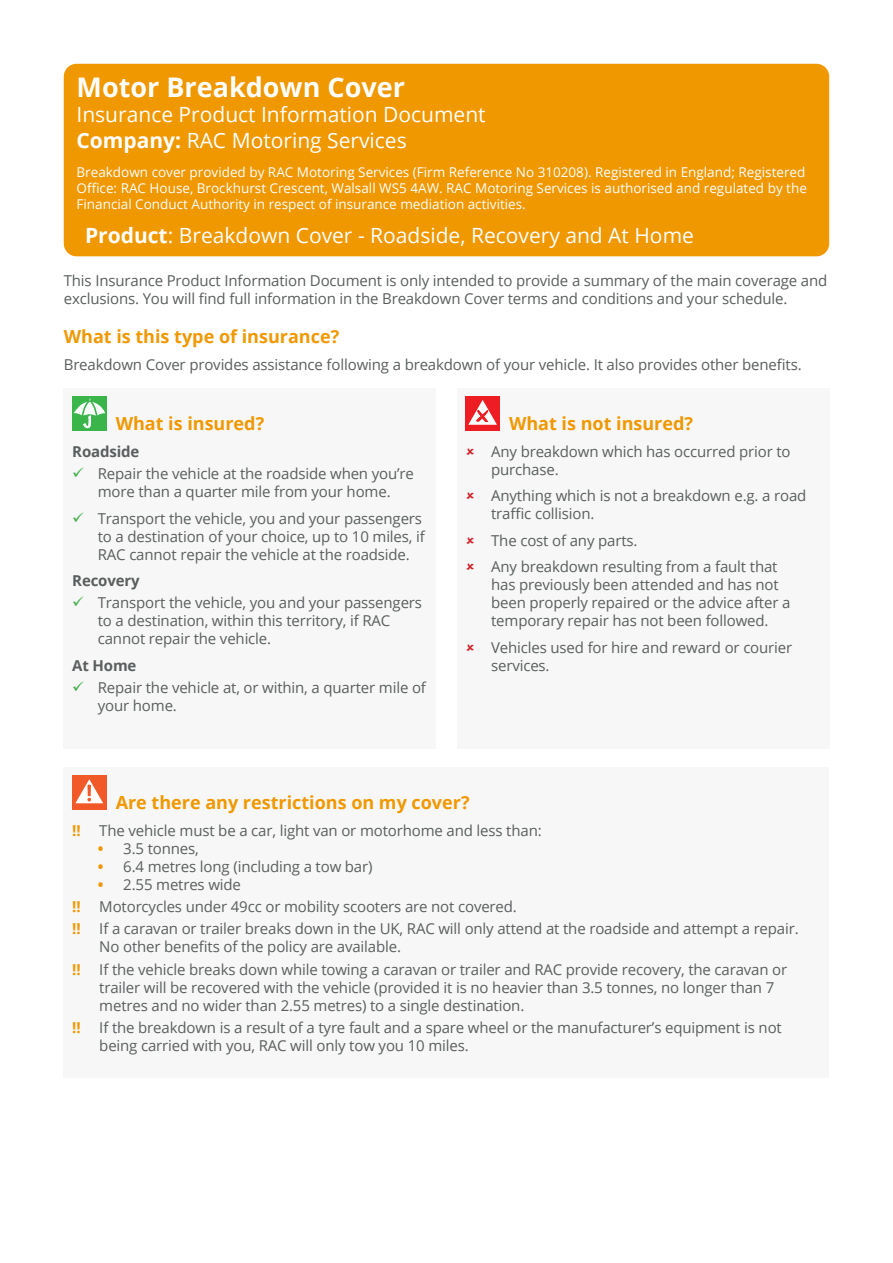
<style>
.page{position:relative;width:893px;height:1263px;background:#fff}
.page>*{position:absolute;margin:0;border:0;box-sizing:border-box;transform-origin:0 0}
.t1{font:700 27px "Open Sans";color:#fff}
.t2{font:21px "Open Sans";color:#fff}
.t3{font:700 18px "Open Sans";color:#f09800}
.t4{font:15px/18px "Open Sans";letter-spacing:-.01em;color:#5a5e5e}
.t5{font:700 15px "Open Sans";letter-spacing:-.01em;color:#5a5e5e}
.t6{font:13.5px/16.2px "Open Sans";color:#fff;text-align:justify}
.s1{font-weight:700}
.s2{font-weight:700;color:#f09800}
</style>
<div class="page">
<div style="left:64px;top:64px;width:765px;height:192px;background:#f09800;border-radius:13px"></div>
<div style="left:64px;top:388px;width:372px;height:360px;background:#f7f7f7"></div>
<div style="left:72px;top:396px;width:34px;height:34px;background:#3ab54a"></div>
<svg style="left:74px;top:398px;width:31px;height:30px"></svg>
<div style="left:457px;top:388px;width:372px;height:360px;background:#f7f7f7"></div>
<div style="left:466px;top:396px;width:34px;height:34px;background:#ee1d23"></div>
<svg style="left:468px;top:400px;width:29px;height:25px"></svg>
<div style="left:64px;top:767px;width:765px;height:310px;background:#f7f7f7"></div>
<div style="left:72px;top:775px;width:34px;height:34px;background:#f15929"></div>
<svg style="left:75px;top:779px;width:28px;height:24px"></svg>
<p class="t1" style="left:77px;top:68px;width:330px">Motor Breakdown Cover</p>
<p class="t2" style="left:77px;top:100px;width:411px">Insurance Product Information Document</p>
<p class="t2" style="left:77px;top:126px;width:332px"><span class="s1">Company:</span> RAC Motoring Services</p>
<p class="t6" style="left:77px;top:163px;width:732px">Breakdown cover provided by RAC Motoring Services (Firm Reference No 310208). Registered in England; Registered Office: RAC House, Brockhurst Crescent, Walsall WS5 4AW. RAC Motoring Services is authorised and regulated by the Financial Conduct Authority in respect of insurance mediation activities.</p>
<p class="t2" style="left:85px;top:221px;width:610px"><span class="s1">Product</span>: Breakdown Cover - Roadside, Recovery and At Home</p>
<p class="t4" style="left:64px;top:271px;width:765px">This Insurance Product Information Document is only intended to provide a summary of the main coverage and exclusions. You will find full information in the Breakdown Cover terms and conditions and your schedule.</p>
<p class="t3" style="left:64px;top:324px;width:277px">What is this type of insurance?</p>
<p class="t4" style="left:64px;top:355px;width:739px">Breakdown Cover provides assistance following a breakdown of your vehicle. It also provides other benefits.</p>
<p class="t3" style="left:116px;top:411px;width:150px">What is insured?</p>
<p class="t5" style="left:72px;top:441px;width:69px">Roadside</p>
<p class="t4" style="left:98px;top:464px;width:318px">Repair the vehicle at the roadside when you’re more than a quarter mile from your home.</p>
<p class="t4" style="left:98px;top:509px;width:329px">Transport the vehicle, you and your passengers to a destination of your choice, up to 10 miles, if<br>RAC cannot repair the vehicle at the roadside.</p>
<p class="t5" style="left:72px;top:570px;width:69px">Recovery</p>
<p class="t4" style="left:98px;top:593px;width:326px">Transport the vehicle, you and your passengers to a destination, within this territory, if RAC cannot repair the vehicle.</p>
<p class="t5" style="left:72px;top:655px;width:66px">At Home</p>
<p class="t4" style="left:98px;top:678px;width:330px">Repair the vehicle at, or within, a quarter mile of your home.</p>
<p class="t3" style="left:509px;top:411px;width:186px">What is not insured?</p>
<p class="t4" style="left:491px;top:442px;width:301px">Any breakdown which has occurred prior to purchase.</p>
<p class="t4" style="left:491px;top:486px;width:317px">Anything which is not a breakdown e.g. a road traffic collision.</p>
<p class="t4" style="left:491px;top:531px;width:148px">The cost of any parts.</p>
<p class="t4" style="left:491px;top:557px;width:301px">Any breakdown resulting from a fault that has previously been attended and has not been properly repaired or the advice after a temporary repair has not been followed.</p>
<p class="t4" style="left:491px;top:638px;width:303px">Vehicles used for hire and reward or courier services.</p>
<p class="t3" style="left:116px;top:790px;width:355px">Are there any restrictions on my cover?</p>
<p class="t4" style="left:72px;top:821px;width:471px"><span class="s2">!!</span> The vehicle must be a car, light van or motorhome and less than:</p>
<p class="t4" style="left:98px;top:839px;width:103px"><span class="s2">•</span> 3.5 tonnes,</p>
<p class="t4" style="left:98px;top:857px;width:276px"><span class="s2">•</span> 6.4 metres long (including a tow bar)</p>
<p class="t4" style="left:98px;top:875px;width:145px"><span class="s2">•</span> 2.55 metres wide</p>
<p class="t4" style="left:72px;top:897px;width:446px"><span class="s2">!!</span> Motorcycles under 49cc or mobility scooters are not covered.</p>
<p class="t4" style="left:99px;top:919px;width:701px;text-indent:-27px"><span class="s2">!!</span> If a caravan or trailer breaks down in the UK, RAC will only attend at the roadside and attempt a repair.<br>No other benefits of the policy are available.</p>
<p class="t4" style="left:99px;top:960px;width:689px;text-indent:-27px"><span class="s2">!!</span> If the vehicle breaks down while towing a caravan or trailer and RAC provide recovery, the caravan or trailer will be recovered with the vehicle (provided it is no heavier than 3.5 tonnes, no longer than 7 metres and no wider than 2.55 metres) to a single destination.</p>
<p class="t4" style="left:99px;top:1018px;width:684px;text-indent:-27px"><span class="s2">!!</span> If the breakdown is a result of a tyre fault and a spare wheel or the manufacturer’s equipment is not being carried with you, RAC will only tow you 10 miles.</p>
</div>
